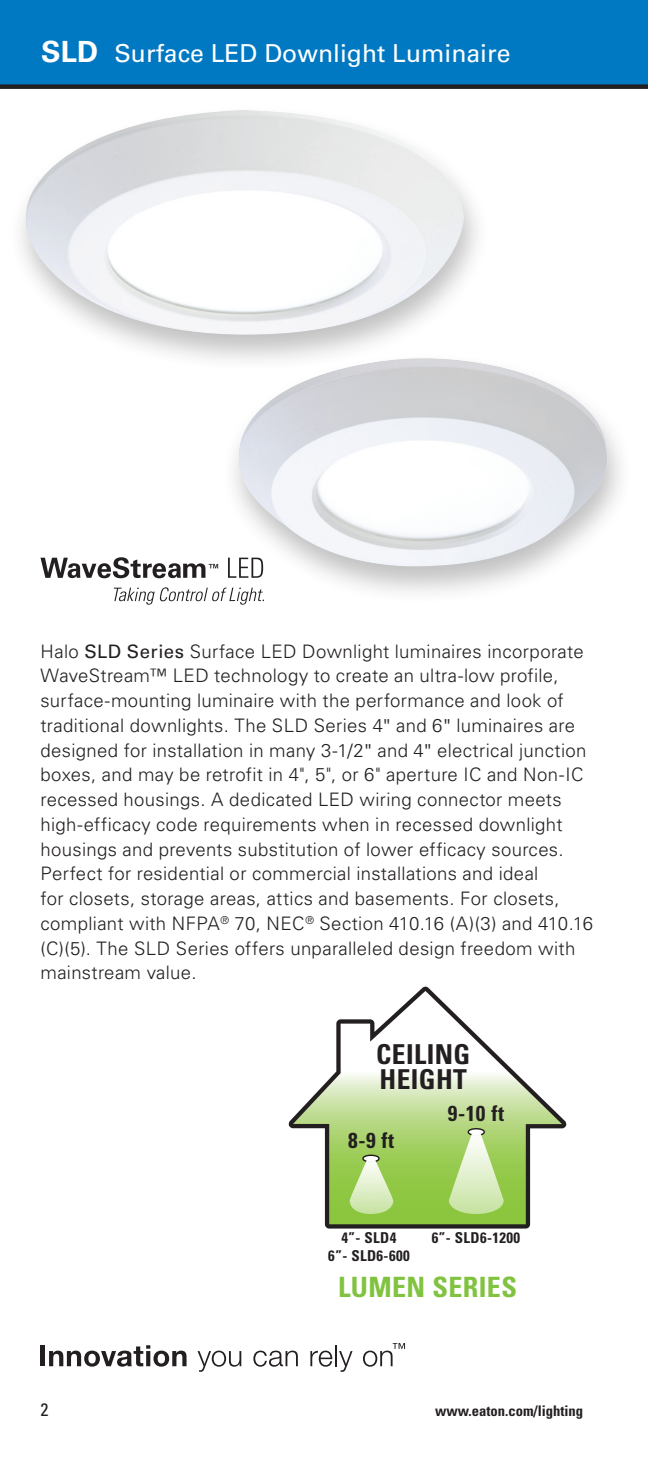
<style>
.page{position:relative;width:648px;height:1458px;background:#fff}
.page>*{position:absolute;margin:0;border:0;box-sizing:border-box;transform-origin:0 0}
.t1{font:700 condensed 28.12px "Univers LT Std";letter-spacing:.015em;color:#81c340}
.t2{font:700 condensed 27.45px/25px "Univers LT Std";letter-spacing:.015em;color:#231f20}
.t3{font:24.75px "Univers LT Std";color:#fff}
.t4{font:700 condensed 21.6px "Univers LT Std";color:#231f20}
.t5{font:300 18.45px/24.8px "Univers LT Std";letter-spacing:.015em;color:#231f20}
.t6{font:condensed 18px "Univers LT Std";color:#231f20}
.t7{font:700 condensed 15.08px/18px "Univers LT Std";letter-spacing:.025em;color:#231f20;text-align:center}
.t8{font:700 condensed 14.62px "Univers LT Std";color:#231f20}
.s1{font-weight:700;font-size:29.25px}
.s2{font-weight:400}
</style>
<div class="page">
<div style="left:0;top:0;width:648px;height:87px;background:#0079c2"></div>
<div style="left:0;top:84px;width:648px;height:5px;background:#231f20"></div>
<div style="left:40px;top:1345px;width:5px;height:21px;background:#231f20"></div>
<svg style="left:49px;top:1345px;width:138px;height:22px"></svg>
<svg style="left:198px;top:1351px;width:43px;height:21px"></svg>
<svg style="left:253px;top:1351px;width:45px;height:16px"></svg>
<svg style="left:310px;top:1351px;width:22px;height:16px"></svg>
<hr style="left:335px;top:1345px;width:2px;height:21px;background:#231f20">
<svg style="left:339px;top:1351px;width:14px;height:21px"></svg>
<svg style="left:363px;top:1343px;width:42px;height:24px"></svg>
<div style="left:8px;top:104px;width:482px;height:269px;background:#231f20;opacity:.28"></div>
<img style="left:25px;top:110px;width:439px;height:225px">
<div style="left:221px;top:352px;width:413px;height:253px;background:#231f20;opacity:.28"></div>
<img style="left:237px;top:358px;width:371px;height:208px">
<svg style="left:41px;top:557px;width:177px;height:21px"></svg>
<svg style="left:228px;top:558px;width:35px;height:20px"></svg>
<svg style="left:114px;top:587px;width:150px;height:18px"></svg>
<svg style="left:288px;top:987px;width:279px;height:242px"></svg>
<svg style="left:449px;top:1128px;width:55px;height:86px;background:#c2df9a"></svg>
<svg style="left:350px;top:1155px;width:43px;height:59px;background:#c1de99"></svg>
<h3 class="t3" style="left:41px;top:38px;width:471px"><span class="s1">SLD</span> Surface LED Downlight Luminaire</h3>
<p class="t5" style="left:40px;top:639px;width:554px">Halo <span class="s2">SLD Series</span> Surface LED Downlight luminaires incorporate WaveStream™ LED technology to create an ultra-low profile, surface-mounting luminaire with the performance and look of traditional downlights. The SLD Series 4<span class="s2">"</span> and 6<span class="s2">"</span> luminaires are designed for installation in many 3-1/2<span class="s2">"</span> and 4<span class="s2">"</span> electrical junction boxes, and may be retrofit in 4", 5", or 6" aperture IC and Non-IC recessed housings. A dedicated LED wiring connector meets high-efficacy code requirements when in recessed downlight housings and prevents substitution of lower efficacy sources.<br>Perfect for residential or commercial installations and ideal<br>for closets, storage areas, attics and basements. For closets, compliant with NFPA<sup>®</sup> 70, NEC<sup>®</sup> Section 410.16 (A)(3) and 410.16 (C)(5). The SLD Series offers unparalleled design freedom with mainstream value.</p>
<h2 class="t2" style="left:376px;top:1042px;width:95px">CEILING<br>HEIGHT</h2>
<p class="t4" style="left:348px;top:1127px;width:47px">8-9 ft</p>
<p class="t4" style="left:448px;top:1100px;width:58px">9-10 ft</p>
<p class="t7" style="left:328px;top:1229px;width:83px">4”- SLD4<br>6”- SLD6-600</p>
<p class="t7" style="left:432px;top:1229px;width:90px">6”- SLD6-1200</p>
<h1 class="t1" style="left:338px;top:1269px;width:180px">LUMEN SERIES</h1>
<p class="t6" style="left:40px;top:1398px;width:9px">2</p>
<p class="t8" style="left:435px;top:1402px;width:150px">www.eaton.com/lighting</p>
</div>
